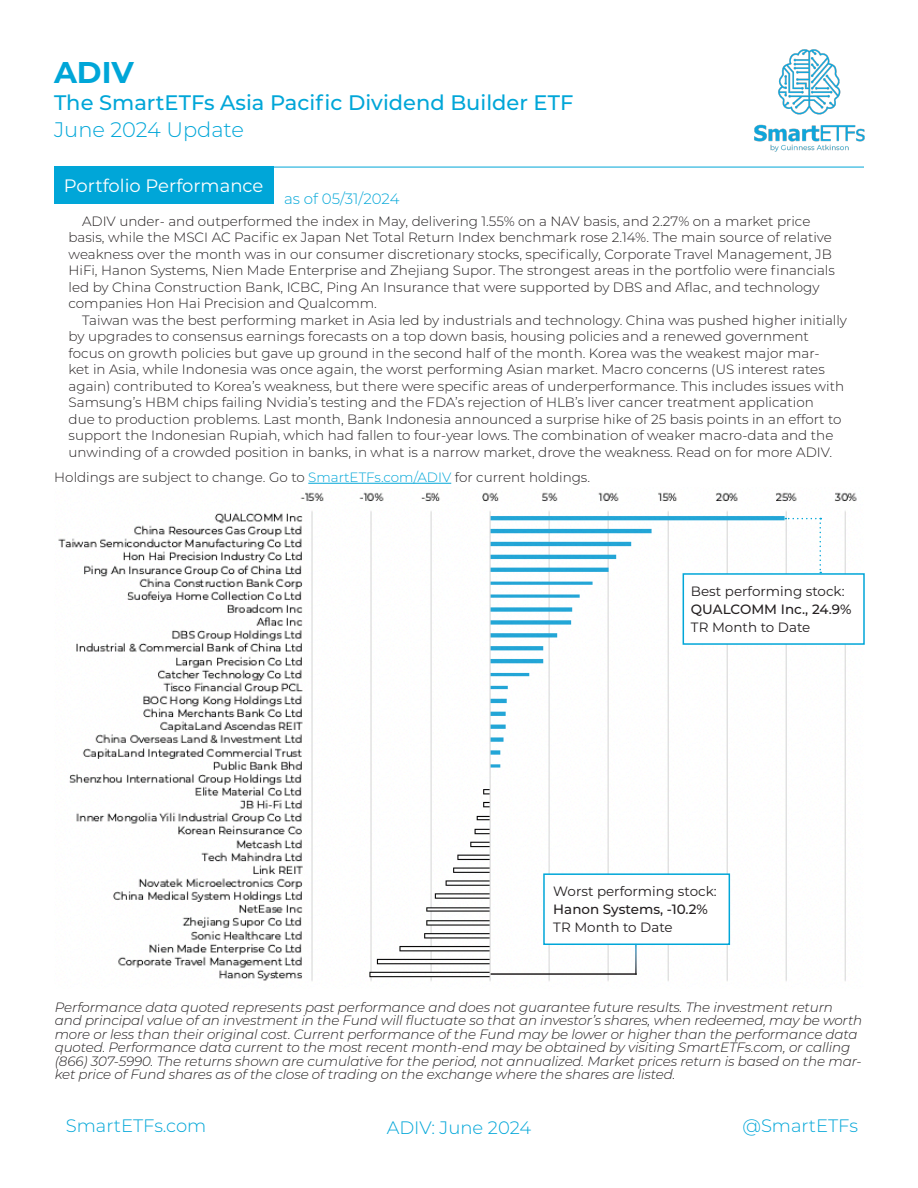
<style>
.page{position:relative;width:918px;height:1188px;background:#fff}
.page>*{position:absolute;margin:0;border:0;box-sizing:border-box;transform-origin:0 0}
.t1{font:700 30px "Montserrat";color:#00a6d8}
.t2{font:500 21px "Montserrat";color:#00a6d8}
.t3{font:300 21px "Montserrat";color:#00a6d8}
.t4{font:300 18px "Montserrat";color:#00a6d8}
.t5{font:18px "Montserrat";color:#fff}
.t6{font:300 15px "Montserrat";color:#00a6d8}
.t7{font:300 13.5px/16.5px "Montserrat";color:#231f20}
.t8{font:italic 300 13.5px/13.5px "Montserrat";letter-spacing:-.01em;color:#231f20}
.t9{font:13.5px/18px "Montserrat";color:#231f20}
.t10{font:500 13.5px/18px "Montserrat";color:#231f20}
.s1{color:#00a6d8}
.s2{font-weight:500}
.s3{font-weight:400}
</style>
<div class="page">
<hr style="left:54px;top:167px;width:810px;height:1px;background:#00a6d8">
<img style="left:754px;top:49px;width:111px;height:103px">
<img style="left:58px;top:492px;width:799px;height:489px">
<div style="left:543px;top:873px;width:187px;height:72px;background:#fff;border:2px solid #00a6d8"></div>
<div style="left:54px;top:167px;width:219px;height:37px;background:#00a6d8"></div>
<div style="left:683px;top:573px;width:182px;height:72px;background:#fff;border:2px solid #00a6d8"></div>
<hr style="left:308px;top:483px;width:143px;height:1px;background:#00a6d8">
<hr style="left:635px;top:944px;width:2px;height:31px;background:#fff">
<hr style="left:491px;top:973px;width:146px;height:2px;background:#231f20">
<svg style="left:785px;top:518px;width:36px;height:55px"></svg>
<h1 class="t1" style="left:54px;top:51px;width:81px">ADIV</h1>
<h2 class="t2" style="left:54px;top:88px;width:521px">The SmartETFs Asia Pacific Dividend Builder ETF</h2>
<h2 class="t3" style="left:54px;top:115px;width:192px">June 2024 Update</h2>
<p class="t5" style="left:64px;top:173px;width:201px">Portfolio Performance</p>
<p class="t6" style="left:284px;top:188px;width:117px">as of 05/31/2024</p>
<p class="t7" style="left:69px;top:212px;width:768px;text-indent:14px">ADIV under- and outperformed the index in May, delivering 1.55% on a NAV basis, and 2.27% on a market price basis, while the MSCI AC Pacific ex Japan Net Total Return Index benchmark rose 2.14%. The main source of relative weakness over the month was in our consumer discretionary stocks, specifically, Corporate Travel Management, JB HiFi, Hanon Systems, Nien Made Enterprise and Zhejiang Supor. The strongest areas in the portfolio were financials led by China Construction Bank, ICBC, Ping An Insurance that were supported by DBS and Aflac, and technology companies Hon Hai Precision and Qualcomm.</p>
<p class="t7" style="left:69px;top:311px;width:780px;text-indent:14px">Taiwan was the best performing market in Asia led by industrials and technology. China was pushed higher initially by upgrades to consensus earnings forecasts on a top down basis, housing policies and a renewed government focus on growth policies but gave up ground in the second half of the month. Korea was the weakest major mar-<br>ket in Asia, while Indonesia was once again, the worst performing Asian market. Macro concerns (US interest rates again) contributed to Korea’s weakness, but there were specific areas of underperformance. This includes issues with Samsung’s HBM chips failing Nvidia’s testing and the FDA’s rejection of HLB’s liver cancer treatment application<br>due to production problems. Last month, Bank Indonesia announced a surprise hike of 25 basis points in an effort to support the Indonesian Rupiah, which had fallen to four-year lows. The combination of weaker macro-data and the unwinding of a crowded position in banks, in what is a narrow market, drove the weakness. Read on for more ADIV.</p>
<p class="t7" style="left:54px;top:468px;width:537px">Holdings are subject to change. Go to <span class="s1">SmartETFs.com/ADIV</span> for current holdings.</p>
<p class="t9" style="left:691px;top:582px;width:162px">Best performing stock:<br><span class="s2">QUALCOMM Inc., 24.9%<br></span>TR Month to Date</p>
<p class="t9" style="left:553px;top:882px;width:165px">Worst performing stock:</p>
<p class="t10" style="left:553px;top:900px;width:156px">Hanon Systems, -10.2%<br><span class="s3">TR Month to Date</span></p>
<p class="t8" style="left:55px;top:1000px;width:809px">Performance data quoted represents past performance and does not guarantee future results. The investment return and principal value of an investment in the Fund will fluctuate so that an investor’s shares, when redeemed, may be worth more or less than their original cost. Current performance of the Fund may be lower or higher than the performance data quoted. Performance data current to the most recent month-end may be obtained by visiting SmartETFs.com, or calling (866) 307-5990. The returns shown are cumulative for the period, not annualized. Market prices return is based on the mar&shy;ket price of Fund shares as of the close of trading on the exchange where the shares are listed.</p>
<h3 class="t4" style="left:66px;top:1114px;width:142px">SmartETFs.com</h3>
<h3 class="t4" style="left:387px;top:1115px;width:146px">ADIV: June 2024</h3>
<h3 class="t4" style="left:742px;top:1114px;width:117px">@SmartETFs</h3>
</div>
